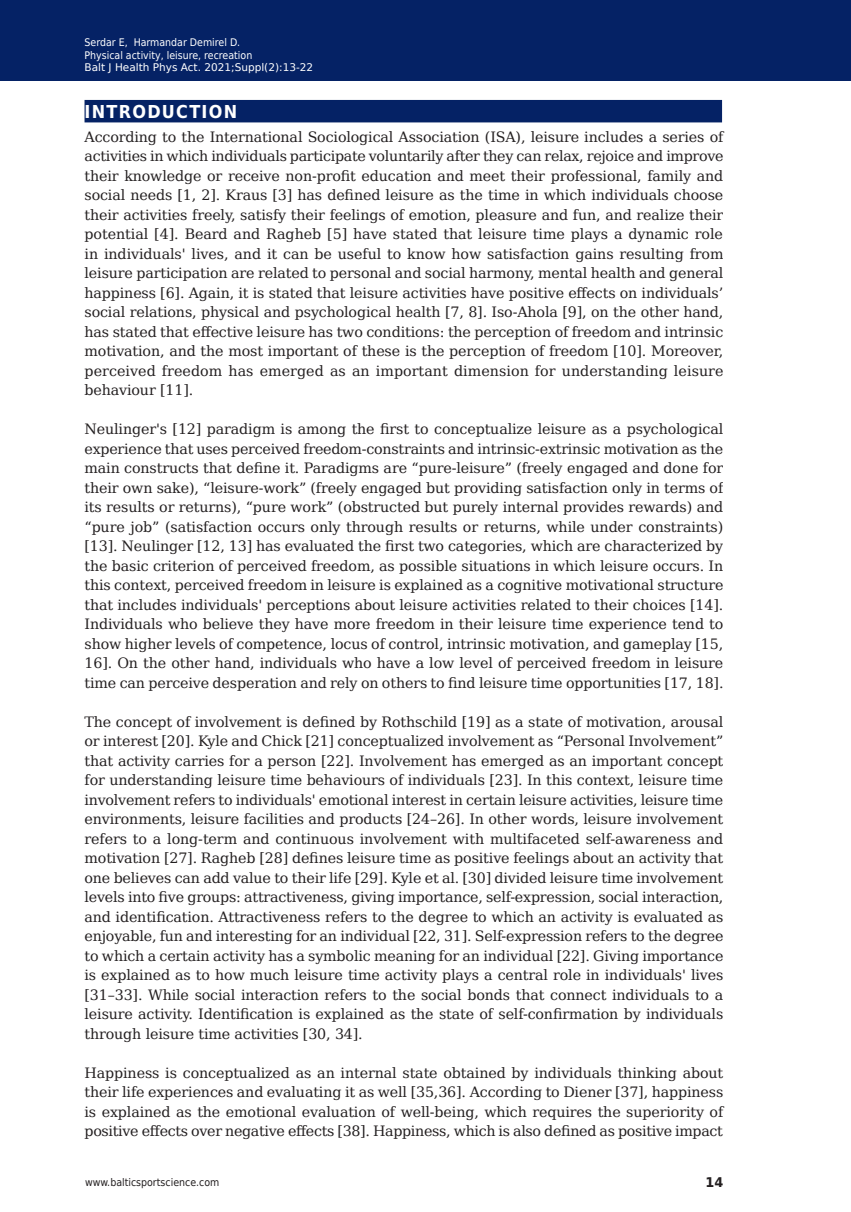
<style>
.page{position:relative;width:851px;height:1212px;background:#fff}
.page>*{position:absolute;margin:0;border:0;box-sizing:border-box;transform-origin:0 0}
.t1{font:700 17.85px "DejaVu Sans Condensed";letter-spacing:.07em;color:#fff}
.t2{font:14.25px/19.5px "DejaVu Serif";letter-spacing:-.01em;color:#231f20;text-align:justify}
.t3{font:700 13.35px "DejaVu Sans";color:#231f20;scale:.96 1}
.t4{font:10.5px/12.6px "DejaVu Sans Condensed";color:#fff}
.t5{font:10.5px "DejaVu Sans";color:#fff}
.t6{font:10.5px "DejaVu Sans Condensed";color:#231f20}
</style>
<div class="page">
<div style="left:0;top:0;width:850px;height:80px;background:#052265"></div>
<div style="left:84px;top:100px;width:638px;height:22px;background:#052265"></div>
<p class="t4" style="left:84px;top:35px;width:169px">Serdar E, Harmandar Demirel D.<br>Physical activity, leisure, recreation</p>
<p class="t5" style="left:84px;top:59px;width:230px">Balt J Health Phys Act. 2021;Suppl(2):13-22</p>
<p class="t1" style="left:84px;top:97px;width:154px">INTRODUCTION</p>
<p class="t2" style="left:84px;top:126px;width:640px">According to the International Sociological Association (ISA), leisure includes a series of activities in which individuals participate voluntarily after they can relax, rejoice and improve their knowledge or receive non-profit education and meet their professional, family and social needs [1, 2]. Kraus [3] has defined leisure as the time in which individuals choose their activities freely, satisfy their feelings of emotion, pleasure and fun, and realize their potential [4]. Beard and Ragheb [5] have stated that leisure time plays a dynamic role in individuals' lives, and it can be useful to know how satisfaction gains resulting from leisure participation are related to personal and social harmony, mental health and general happiness [6]. Again, it is stated that leisure activities have positive effects on individuals’ social relations, physical and psychological health [7, 8]. Iso-Ahola [9], on the other hand, has stated that effective leisure has two conditions: the perception of freedom and intrinsic motivation, and the most important of these is the perception of freedom [10]. Moreover, perceived freedom has emerged as an important dimension for understanding leisure behaviour [11].</p>
<p class="t2" style="left:84px;top:418px;width:640px">Neulinger's [12] paradigm is among the first to conceptualize leisure as a psychological experience that uses perceived freedom-constraints and intrinsic-extrinsic motivation as the main constructs that define it. Paradigms are “pure-leisure” (freely engaged and done for their own sake), “leisure-work” (freely engaged but providing satisfaction only in terms of its results or returns), “pure work” (obstructed but purely internal provides rewards) and “pure job” (satisfaction occurs only through results or returns, while under constraints) [13]. Neulinger [12, 13] has evaluated the first two categories, which are characterized by the basic criterion of perceived freedom, as possible situations in which leisure occurs. In this context, perceived freedom in leisure is explained as a cognitive motivational structure that includes individuals' perceptions about leisure activities related to their choices [14].<br>Individuals who believe they have more freedom in their leisure time experience tend to show higher levels of competence, locus of control, intrinsic motivation, and gameplay [15, 16]. On the other hand, individuals who have a low level of perceived freedom in leisure time can perceive desperation and rely on others to find leisure time opportunities [17, 18].</p>
<p class="t2" style="left:84px;top:711px;width:640px">The concept of involvement is defined by Rothschild [19] as a state of motivation, arousal or interest [20]. Kyle and Chick [21] conceptualized involvement as “Personal Involvement” that activity carries for a person [22]. Involvement has emerged as an important concept for understanding leisure time behaviours of individuals [23]. In this context, leisure time involvement refers to individuals' emotional interest in certain leisure activities, leisure time environments, leisure facilities and products [24–26]. In other words, leisure involvement refers to a long-term and continuous involvement with multifaceted self-awareness and motivation [27]. Ragheb [28] defines leisure time as positive feelings about an activity that one believes can add value to their life [29]. Kyle et al. [30] divided leisure time involvement levels into five groups: attractiveness, giving importance, self-expression, social interaction, and identification. Attractiveness refers to the degree to which an activity is evaluated as enjoyable, fun and interesting for an individual [22, 31]. Self-expression refers to the degree to which a certain activity has a symbolic meaning for an individual [22]. Giving importance is explained as to how much leisure time activity plays a central role in individuals' lives [31–33]. While social interaction refers to the social bonds that connect individuals to a leisure activity. Identification is explained as the state of self-confirmation by individuals through leisure time activities [30, 34].</p>
<p class="t2" style="left:84px;top:1061px;width:640px">Happiness is conceptualized as an internal state obtained by individuals thinking about their life experiences and evaluating it as well [35,36]. According to Diener [37], happiness is explained as the emotional evaluation of well-being, which requires the superiority of positive effects over negative effects [38]. Happiness, which is also defined as positive impact</p>
<p class="t6" style="left:85px;top:1174px;width:136px">www.balticsportscience.com</p>
<p class="t3" style="left:705px;top:1172px;width:20px">14</p>
</div>
